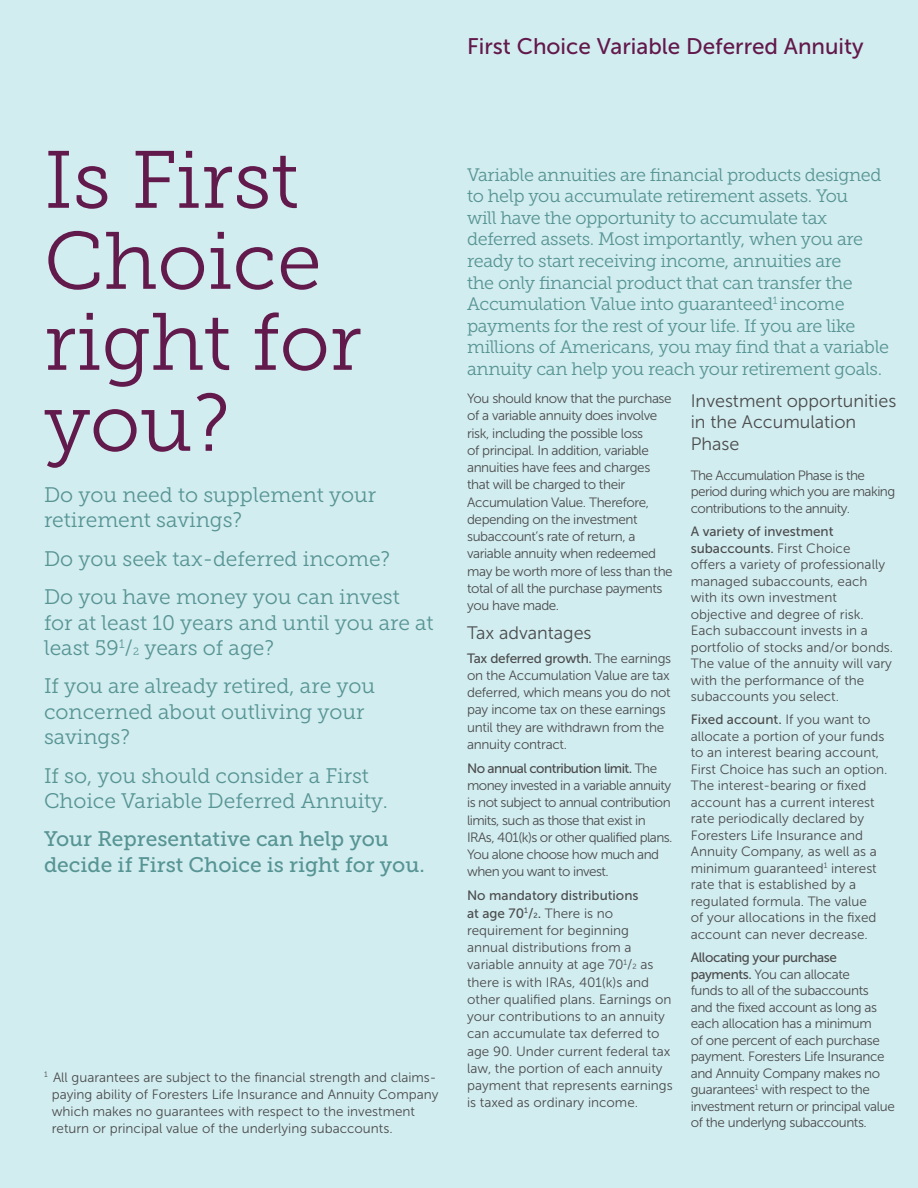
<style>
.page{position:relative;width:918px;height:1188px;background:#fff}
.page>*{position:absolute;margin:0;border:0;box-sizing:border-box;transform-origin:0 0}
.t1{font:81px/81px "Museo Slab 300";color:#62194b}
.t2{font:22.5px "Museo Sans 500";color:#62194b}
.t3{font:21px/25.2px "Museo Slab 300";color:#579494}
.t4{font:21px/25.2px "Museo Slab 500";color:#579494}
.t5{font:18px/21.6px "Museo Slab 300";letter-spacing:-.02em;color:#579494}
.t6{font:18px/21.6px "Museo Sans 300";color:#4b4c4d}
.t7{font:13.5px/16.5px "Museo Sans 300";letter-spacing:-.005em;color:#4b4c4d}
.t8{font:13.5px/17.2px "Museo Sans 300";letter-spacing:-.03em;color:#4b4c4d}
.t9{font:13.5px/17.2px "Museo Sans 300";letter-spacing:-.04em;color:#4b4c4d}
.s1{font-size:10.5px}
.s2{font-family:"Museo Sans 500"}
.s3{font-family:"Museo Sans 500";font-size:7.5px}
.s4{font-size:7.5px}
</style>
<div class="page">
<div style="left:0;top:0;width:917px;height:1188px;background:#d2edf0"></div>
<p class="t2" style="left:467px;top:34px;width:398px">First Choice Variable Deferred Annuity</p>
<p class="t1" style="left:44px;top:140px;width:319px">Is First<br>Choice right for you?</p>
<p class="t3" style="left:44px;top:482px;width:334px">Do you need to supplement your retirement savings?</p>
<p class="t3" style="left:44px;top:546px;width:348px">Do you seek tax-deferred income?</p>
<p class="t3" style="left:44px;top:585px;width:391px">Do you have money you can invest for at least 10 years and until you are at least 59<sup>1</sup>/<span class="s1">2</span> years of age?</p>
<p class="t3" style="left:44px;top:674px;width:333px">If you are already retired, are you concerned about outliving your savings?</p>
<p class="t3" style="left:44px;top:763px;width:345px">If so, you should consider a First<br>Choice Variable Deferred Annuity.</p>
<p class="t4" style="left:44px;top:827px;width:382px">Your Representative can help you decide if First Choice is right for you.</p>
<p class="t7" style="left:52px;top:1068px;width:388px;line-height:17.2px;text-indent:-8px"><sup>1</sup> All guarantees are subject to the financial strength and claims&shy;paying ability of Foresters Life Insurance and Annuity Company which makes no guarantees with respect to the investment return or principal value of the underlying subaccounts.</p>
<p class="t5" style="left:467px;top:164px;width:424px">Variable annuities are financial products designed to help you accumulate retirement assets. You<br>will have the opportunity to accumulate tax deferred assets. Most importantly, when you are ready to start receiving income, annuities are<br>the only financial product that can transfer the Accumulation Value into guaranteed<sup>1</sup> income payments for the rest of your life. If you are like millions of Americans, you may find that a variable annuity can help you reach your retirement goals.</p>
<p class="t8" style="left:467px;top:390px;width:207px">You should know that the purchase of a variable annuity does involve risk, including the possible loss<br>of principal. In addition, variable annuities have fees and charges that will be charged to their<br>Accumulation Value. Therefore, depending on the investment subaccount’s rate of return, a variable annuity when redeemed may be worth more of less than the total of all the purchase payments you have made.</p>
<p class="t6" style="left:467px;top:622px;width:126px">Tax advantages</p>
<p class="t7" style="left:467px;top:649px;width:206px;line-height:17.2px"><span class="s2">Tax deferred growth.</span> The earnings on the Accumulation Value are tax deferred, which means you do not pay income tax on these earnings until they are withdrawn from the annuity contract.</p>
<p class="t9" style="left:467px;top:760px;width:207px"><span class="s2">No annual contribution limit.</span> The money invested in a variable annuity is not subject to annual contribution limits, such as those that exist in IRAs, 401(k)s or other qualified plans.<br>You alone choose how much and when you want to invest.</p>
<p class="t7" style="left:467px;top:887px;width:207px;line-height:17.2px"><span class="s2">No mandatory distributions<br>at age 70</span><sup>1</sup><span class="s2">/</span><span class="s3">2</span><span class="s2">.</span> There is no requirement for beginning annual distributions from a variable annuity at age 70<sup>1</sup>/<span class="s4">2</span> as there is with IRAs, 401(k)s and other qualified plans. Earnings on your contributions to an annuity can accumulate tax deferred to age 90. Under current federal tax law, the portion of each annuity payment that represents earnings is taxed as ordinary income.</p>
<p class="t6" style="left:691px;top:390px;width:207px">Investment opportunities in the Accumulation<br>Phase</p>
<p class="t9" style="left:691px;top:467px;width:206px;line-height:16.5px">The Accumulation Phase is the period during which you are making contributions to the annuity.</p>
<p class="t7" style="left:691px;top:523px;width:204px"><span class="s2">A variety of investment subaccounts.</span> First Choice<br>offers a variety of professionally managed subaccounts, each with its own investment objective and degree of risk.<br>Each subaccount invests in a portfolio of stocks and/or bonds.<br>The value of the annuity will vary with the performance of the subaccounts you select.</p>
<p class="t7" style="left:691px;top:712px;width:198px"><span class="s2">Fixed account.</span> If you want to allocate a portion of your funds to an interest bearing account,<br>First Choice has such an option.<br>The interest-bearing or fixed account has a current interest rate periodically declared by<br>Foresters Life Insurance and<br>Annuity Company, as well as a minimum guaranteed<sup>1</sup> interest rate that is established by a regulated formula. The value<br>of your allocations in the fixed account can never decrease.</p>
<p class="t8" style="left:691px;top:949px;width:206px;line-height:16.5px"><span class="s2">Allocating your purchase payments.</span> You can allocate<br>funds to all of the subaccounts<br>and the fixed account as long as each allocation has a minimum<br>of one percent of each purchase payment. Foresters Life Insurance and Annuity Company makes no guarantees<sup>1</sup> with respect to the investment return or principal value of the underlyng subaccounts.</p>
</div>
